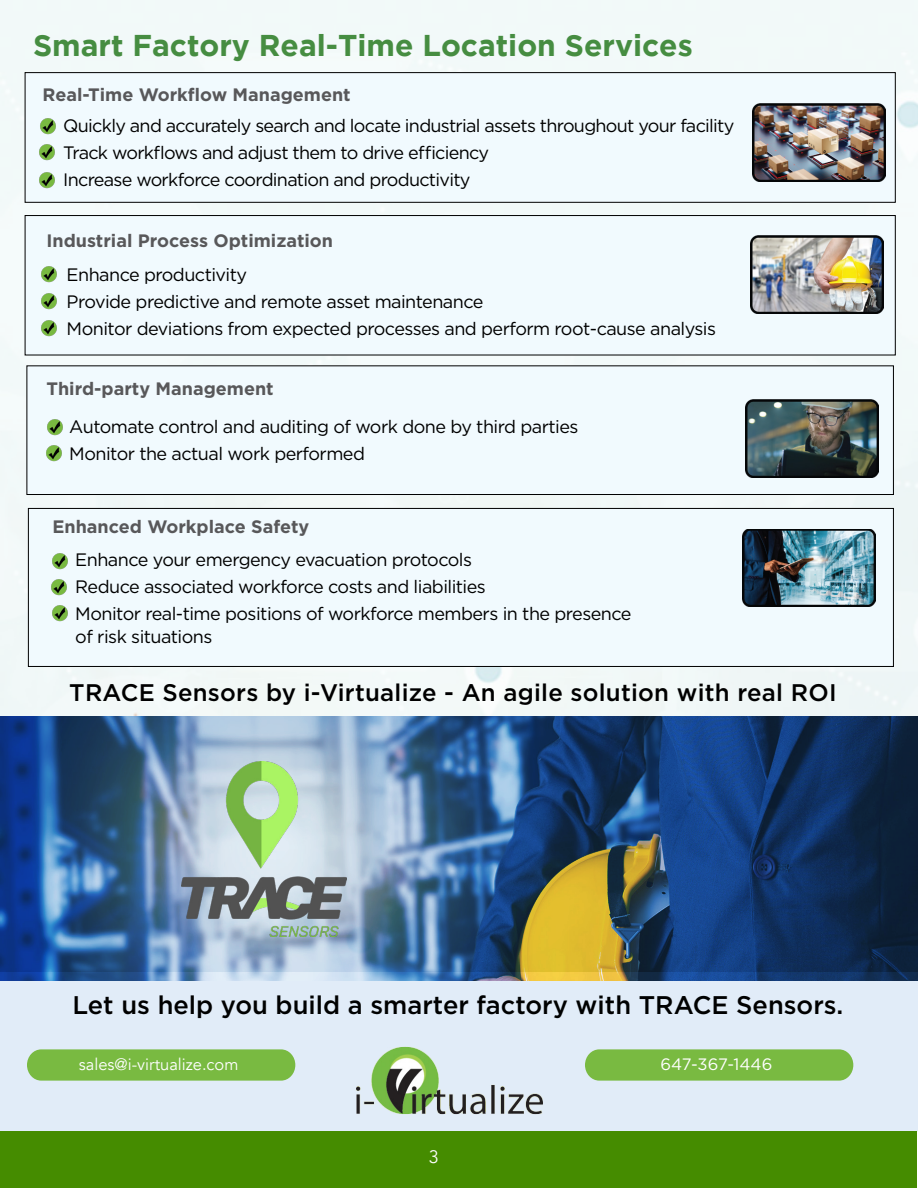
<style>
.page{position:relative;width:918px;height:1188px;background:#fff}
.page>*{position:absolute;margin:0;border:0;box-sizing:border-box;transform-origin:0 0}
.t1{font:700 30px "Gotham";color:#468d41}
.t2{font:500 25.5px "Gotham";color:#000101}
.t3{font:500 24px "Gotham";letter-spacing:.01em;color:#000}
.t4{font:18px/27px "Gotham";letter-spacing:-.03em;color:#000}
.t5{font:700 18px "Gotham";color:#58585a}
.t6{font:18px "Avenir";color:#fff}
.t7{font:16.5px "Avenir";color:#fff}
.t8{font:16.5px "Gotham";color:#fff}
.s1{color:#000}
</style>
<div class="page">
<div style="left:1px;top:0;width:917px;height:1131px;background:#f2f9f9"></div>
<div style="left:0;top:1131px;width:917px;height:56px;background:#458c00"></div>
<div style="left:0;top:972px;width:918px;height:158px;background:#e1ecf8"></div>
<div style="left:25px;top:73px;width:870px;height:129px;background:#f1fafe"></div>
<div style="left:25px;top:72px;width:871px;height:130px;border:1px solid #000"></div>
<div style="left:27px;top:366px;width:866px;height:129px;background:#f1fafe"></div>
<div style="left:27px;top:366px;width:867px;height:129px;border:1px solid #000"></div>
<div style="left:25px;top:216px;width:870px;height:139px;background:#f1fafe"></div>
<div style="left:25px;top:215px;width:871px;height:140px;border:1px solid #000"></div>
<img style="left:751px;top:236px;width:133px;height:78px">
<img style="left:41px;top:266px;width:16px;height:16px">
<img style="left:41px;top:293px;width:16px;height:16px">
<img style="left:41px;top:320px;width:16px;height:16px">
<div style="left:27px;top:1049px;width:268px;height:32px;background:#79ba41;border-radius:15px"></div>
<div style="left:585px;top:1049px;width:268px;height:32px;background:#79ba41;border-radius:15px"></div>
<img style="left:0;top:717px;width:918px;height:264px">
<img style="left:356px;top:1046px;width:187px;height:69px">
<img style="left:753px;top:103px;width:133px;height:78px">
<img style="left:40px;top:118px;width:16px;height:17px">
<img style="left:39px;top:144px;width:16px;height:16px">
<img style="left:39px;top:172px;width:16px;height:17px">
<img style="left:47px;top:419px;width:16px;height:17px">
<img style="left:46px;top:445px;width:16px;height:16px">
<img style="left:745px;top:400px;width:133px;height:78px">
<div style="left:28px;top:508px;width:865px;height:158px;background:#f1fafe"></div>
<div style="left:28px;top:508px;width:866px;height:159px;border:1px solid #000"></div>
<img style="left:52px;top:553px;width:16px;height:17px">
<img style="left:51px;top:579px;width:16px;height:16px">
<img style="left:742px;top:530px;width:133px;height:76px">
<img style="left:52px;top:605px;width:16px;height:17px">
<img style="left:182px;top:761px;width:165px;height:176px">
<h1 class="t1" style="left:33px;top:28px;width:661px">Smart Factory Real-Time Location Services</h1>
<p class="t5" style="left:43px;top:83px;width:310px">Real-Time Workflow Management</p>
<p class="t4" style="left:63px;top:112px;width:673px">Quickly and accurately search and locate industrial assets throughout your facility<br>Track workflows and adjust them to drive efficiency<br>Increase workforce coordination and productivity</p>
<p class="t5" style="left:46px;top:229px;width:288px">Industrial Process Optimization</p>
<p class="t4" style="left:67px;top:261px;width:651px">Enhance productivity<br>Provide predictive and remote asset maintenance<br>Monitor deviations from expected processes and perform root-cause analysis</p>
<p class="t5" style="left:47px;top:377px;width:229px">Third-party Management</p>
<p class="t4" style="left:69px;top:412px;width:511px">Automate control and auditing of work done by third parties<br>Monitor the actual work performed</p>
<p class="t5" style="left:52px;top:515px;width:258px">Enhanced Workplace Safety</p>
<p class="t4" style="left:75px;top:546px;width:558px">Enhance your emergency evacuation protocols<br>Reduce associated workforce costs and liabilities<br>Monitor real-time positions of workforce members in the presence</p>
<p class="t4" style="left:75px;top:623px;width:139px">of risk situations</p>
<h3 class="t3" style="left:69px;top:676px;width:769px">TRACE Sensors by i-Virtualize - An agile solution with real ROI</h3>
<h2 class="t2" style="left:72px;top:988px;width:773px"><span class="s1">Let us help</span> you build a smarter factory with TRACE <span class="s1">Sensors.</span></h2>
<p class="t7" style="left:79px;top:1054px;width:161px">sales@i-virtualize.com</p>
<p class="t8" style="left:661px;top:1053px;width:113px">647-367-1446</p>
<p class="t6" style="left:429px;top:1146px;width:12px">3</p>
</div>
